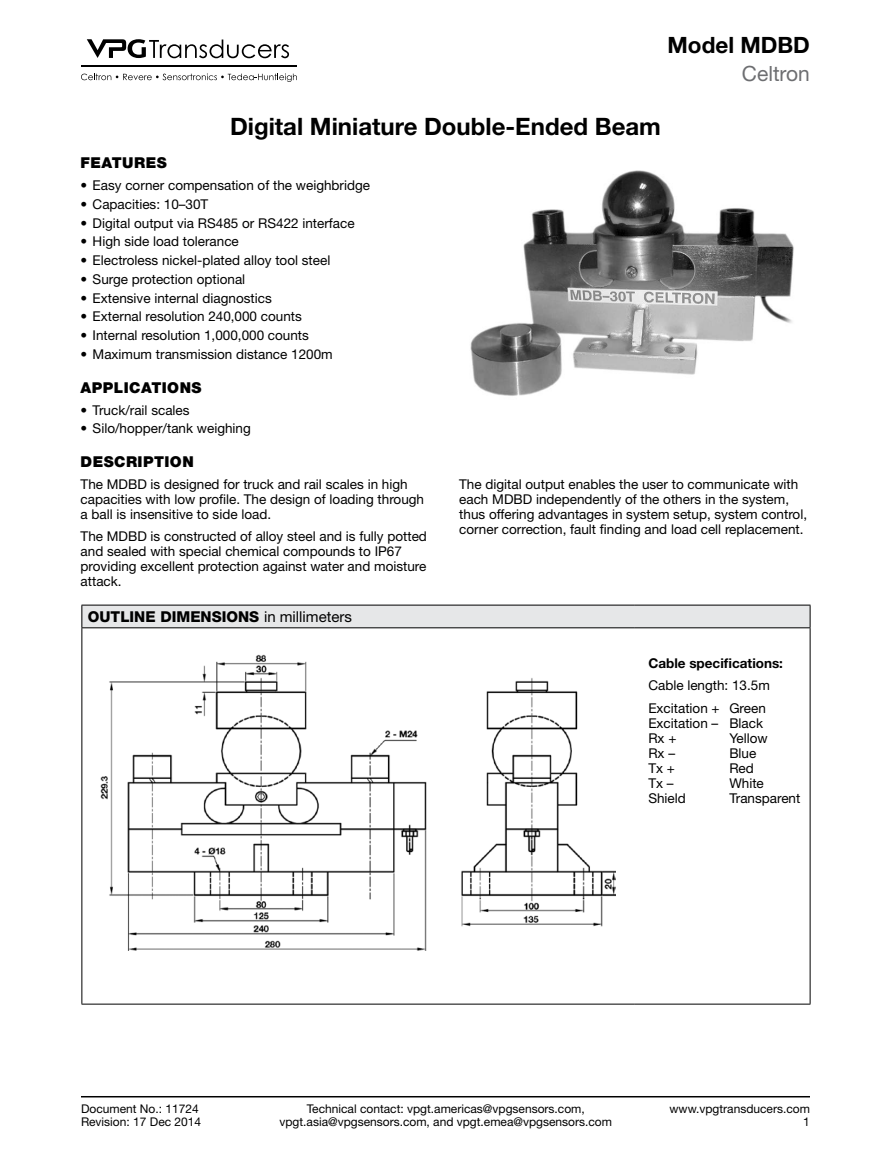
<style>
.page{position:relative;width:891px;height:1175px;background:#fff}
.page>*{position:absolute;margin:0;border:0;box-sizing:border-box;transform-origin:0 0}
.Datasheet_Title{font:700 24px "Helvetica Neue LT Std";color:#000}
.Part_Model_Number_Ri{font:700 22.5px "Helvetica Neue LT Std";color:#000}
.t1{font:21px "Helvetica Neue LT Std";color:#6d6e71}
.Body_Heading{font:900 15px "Helvetica Neue LT Std";letter-spacing:.03em;color:#000}
.Table_Heading{font:800 15px "Helvetica Neue LT Std";color:#000}
.Body_Text{font:13.5px/15px "Helvetica Neue LT Std";color:#000}
.Body_Text-2{font:700 13.5px "Helvetica Neue LT Std";color:#000}
.Footer_Right{font:12px/13.5px "Helvetica Neue LT Std";color:#000;text-align:center}
.Rev-Date-Left{font:12px "Helvetica Neue LT Std";color:#000}
.Document_Number_Left{font:12px "Helvetica Neue LT Std";color:#000}
.s1{font-weight:400}
</style>
<div class="page">
<hr style="left:81px;top:1096px;width:729px;height:1px;background:#000">
<svg style="left:87px;top:39px;width:202px;height:19px"></svg>
<svg style="left:81px;top:73px;width:216px;height:9px"></svg>
<hr style="left:81px;top:65px;width:216px;height:1px;background:#000">
<div style="left:82px;top:605px;width:728px;height:23px;background:#e6e7e8"></div>
<hr style="left:810px;top:628px;width:1px;height:375px;background:#000">
<hr style="left:81px;top:628px;width:1px;height:375px;background:#000">
<hr style="left:81px;top:1003px;width:554px;height:1px;background:#000">
<hr style="left:635px;top:1003px;width:175px;height:1px;background:#000">
<hr style="left:81px;top:604px;width:554px;height:1px;background:#000">
<svg style="left:81px;top:605px;width:1px;height:22px"></svg>
<hr style="left:635px;top:604px;width:175px;height:1px;background:#000">
<svg style="left:810px;top:605px;width:1px;height:22px"></svg>
<hr style="left:81px;top:627px;width:554px;height:1px;background:#000">
<hr style="left:635px;top:627px;width:175px;height:1px;background:#000">
<img style="left:101px;top:654px;width:514px;height:296px">
<img style="left:470px;top:170px;width:324px;height:226px">
<p class="Part_Model_Number_Ri" style="left:668px;top:31px;width:144px">Model MDBD</p>
<p class="Datasheet_Title" style="left:230px;top:112px;width:432px">Digital Miniature Double-Ended Beam</p>
<h3 class="t1" style="left:742px;top:61px;width:70px">Celtron</h3>
<p class="Body_Heading" style="left:81px;top:154px;width:88px">FEATURES</p>
<p class="Body_Text" style="left:81px;top:178px;width:291px">• Easy corner compensation of the weighbridge</p>
<p class="Body_Text" style="left:81px;top:196px;width:129px">• Capacities: 10–30T</p>
<p class="Body_Text" style="left:81px;top:215px;width:276px">• Digital output via RS485 or RS422 interface</p>
<p class="Body_Text" style="left:81px;top:234px;width:160px">• High side load tolerance</p>
<p class="Body_Text" style="left:81px;top:253px;width:251px">• Electroless nickel-plated alloy tool steel</p>
<p class="Body_Text" style="left:81px;top:271px;width:166px">• Surge protection optional</p>
<p class="Body_Text" style="left:81px;top:290px;width:193px">• Extensive internal diagnostics</p>
<p class="Body_Text" style="left:81px;top:309px;width:223px">• External resolution 240,000 counts</p>
<p class="Body_Text" style="left:81px;top:328px;width:230px">• Internal resolution 1,000,000 counts</p>
<p class="Body_Text" style="left:81px;top:346px;width:254px">• Maximum transmission distance 1200m</p>
<p class="Body_Heading" style="left:81px;top:378px;width:122px">APPLICATIONS</p>
<p class="Body_Text" style="left:81px;top:402px;width:110px">• Truck/rail scales</p>
<p class="Body_Text" style="left:81px;top:421px;width:172px">• Silo/hopper/tank weighing</p>
<p class="Body_Heading" style="left:81px;top:453px;width:115px">DESCRIPTION</p>
<p class="Body_Text" style="left:81px;top:476px;width:345px">The MDBD is designed for truck and rail scales in high capacities with low profile. The design of loading through a ball is insensitive to side load.</p>
<p class="Body_Text" style="left:81px;top:529px;width:348px">The MDBD is constructed of alloy steel and is fully potted and sealed with special chemical compounds to IP67 providing excellent protection against water and moisture attack.</p>
<p class="Table_Heading" style="left:88px;top:607px;width:266px">OUTLINE DIMENSIONS <span class="s1">in millimeters</span></p>
<p class="Body_Text" style="left:459px;top:476px;width:349px">The digital output enables the user to communicate with each MDBD independently of the others in the system, thus offering advantages in system setup, system control, corner correction, fault finding and load cell replacement.</p>
<p class="Body_Text-2" style="left:648px;top:654px;width:136px">Cable specifications:</p>
<p class="Body_Text" style="left:648px;top:677px;width:123px">Cable length: 13.5m</p>
<p class="Body_Text" style="left:648px;top:700px;width:119px">Excitation + Green<br>Excitation – Black<br>Rx +</p>
<p class="Body_Text" style="left:729px;top:730px;width:40px">Yellow</p>
<p class="Body_Text" style="left:648px;top:745px;width:28px">Rx –</p>
<p class="Body_Text" style="left:729px;top:745px;width:28px">Blue</p>
<p class="Body_Text" style="left:648px;top:760px;width:28px">Tx +</p>
<p class="Body_Text" style="left:729px;top:760px;width:26px">Red</p>
<p class="Body_Text" style="left:648px;top:775px;width:27px">Tx –</p>
<p class="Body_Text" style="left:729px;top:775px;width:36px">White</p>
<p class="Body_Text" style="left:648px;top:790px;width:39px">Shield</p>
<p class="Body_Text" style="left:729px;top:790px;width:73px">Transparent</p>
<p class="Document_Number_Left" style="left:81px;top:1101px;width:119px">Document No.: 11724</p>
<p class="Rev-Date-Left" style="left:81px;top:1114px;width:122px">Revision: 17 Dec 2014</p>
<p class="Footer_Right" style="left:279px;top:1101px;width:334px">Technical contact: vpgt.americas@vpgsensors.com, vpgt.asia@vpgsensors.com, and vpgt.emea@vpgsensors.com</p>
<p class="Footer_Right" style="left:670px;top:1101px;width:142px">www.vpgtransducers.com</p>
<p class="Footer_Right" style="left:803px;top:1115px;width:8px">1</p>
</div>
